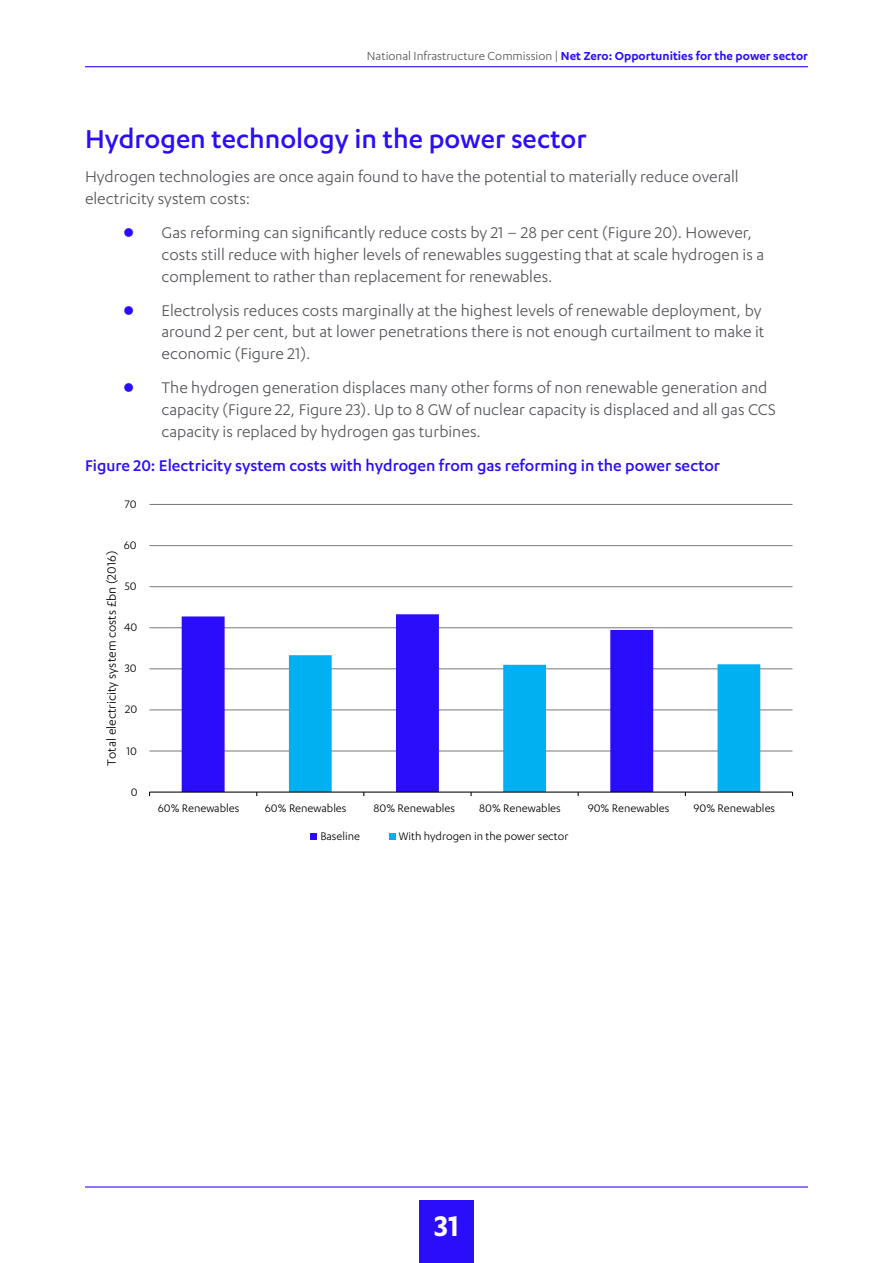
<style>
.page{position:relative;width:893px;height:1263px;background:#fff}
.page>*{position:absolute;margin:0;border:0;box-sizing:border-box;transform-origin:0 0}
.t1{font:600 33px "Karbon";color:#fff}
.t2{font:500 30px "Karbon";color:#290dfb}
.t3{font:18px/21.6px "Karbon";color:#54565a}
.t4{font:500 18px "Karbon";color:#290dfb}
.t5{font:13.95px "Karbon";color:#000}
.t6{font:600 13.5px "Karbon";color:#290dfb}
.t7{font:12.6px "Karbon";color:#000}
.s1{font-weight:400;color:#54565a}
</style>
<div class="page">
<div style="left:419px;top:1200px;width:54px;height:63px;background:#290dfb"></div>
<hr style="left:85px;top:66px;width:723px;height:1px;background:#290dfb">
<hr style="left:85px;top:1186px;width:723px;height:1px;background:#290dfb">
<hr style="left:150px;top:750px;width:642px;height:1px;background:#7f7f7f">
<hr style="left:150px;top:709px;width:642px;height:1px;background:#7f7f7f">
<hr style="left:150px;top:668px;width:642px;height:1px;background:#7f7f7f">
<hr style="left:150px;top:627px;width:642px;height:1px;background:#7f7f7f">
<hr style="left:150px;top:586px;width:642px;height:1px;background:#7f7f7f">
<hr style="left:150px;top:545px;width:642px;height:1px;background:#7f7f7f">
<hr style="left:150px;top:504px;width:642px;height:1px;background:#7f7f7f">
<svg style="left:182px;top:614px;width:471px;height:177px"></svg>
<svg style="left:289px;top:655px;width:471px;height:136px"></svg>
<hr style="left:150px;top:791px;width:642px;height:2px;background:#000">
<div style="left:310px;top:833px;width:7px;height:7px;background:#290dfb"></div>
<div style="left:389px;top:833px;width:7px;height:7px;background:#00b0f0"></div>
<p class="t6" style="left:367px;top:48px;width:442px"><span class="s1">National Infrastructure Commission |</span> Net Zero: Opportunities for the power sector</p>
<h2 class="t2" style="left:85px;top:122px;width:503px">Hydrogen technology in the power sector</h2>
<p class="t3" style="left:85px;top:166px;width:655px">Hydrogen technologies are once again found to have the potential to materially reduce overall electricity system costs:</p>
<p class="t3" style="left:162px;top:222px;width:604px">Gas reforming can significantly reduce costs by 21 – 28 per cent (Figure 20). However, costs still reduce with higher levels of renewables suggesting that at scale hydrogen is a complement to rather than replacement for renewables.</p>
<p class="t3" style="left:162px;top:299px;width:604px">Electrolysis reduces costs marginally at the highest levels of renewable deployment, by around 2 per cent, but at lower penetrations there is not enough curtailment to make it economic (Figure 21).</p>
<p class="t3" style="left:162px;top:377px;width:616px">The hydrogen generation displaces many other forms of non renewable generation and capacity (Figure 22, Figure 23). Up to 8 GW of nuclear capacity is displaced and all gas CCS capacity is replaced by hydrogen gas turbines.</p>
<p class="t4" style="left:85px;top:455px;width:637px">Figure 20: Electricity system costs with hydrogen from gas reforming in the power sector</p>
<p class="t7" style="left:125px;top:497px;width:13px">70</p>
<p class="t7" style="left:124px;top:538px;width:14px">60</p>
<p class="t5" style="left:104px;top:765px;width:216px;rotate:-90deg">Total electricity system costs £bn (2016)</p>
<p class="t7" style="left:125px;top:579px;width:13px">50</p>
<p class="t7" style="left:124px;top:620px;width:15px">40</p>
<p class="t7" style="left:125px;top:662px;width:13px">30</p>
<p class="t7" style="left:125px;top:703px;width:14px">20</p>
<p class="t7" style="left:126px;top:744px;width:12px">10</p>
<p class="t7" style="left:131px;top:785px;width:8px">0</p>
<p class="t7" style="left:158px;top:801px;width:83px">60% Renewables</p>
<p class="t7" style="left:265px;top:801px;width:83px">60% Renewables</p>
<p class="t7" style="left:373px;top:801px;width:83px">80% Renewables</p>
<p class="t7" style="left:479px;top:801px;width:83px">80% Renewables</p>
<p class="t7" style="left:588px;top:801px;width:83px">90% Renewables</p>
<p class="t7" style="left:694px;top:801px;width:83px">90% Renewables</p>
<p class="t7" style="left:320px;top:829px;width:41px">Baseline</p>
<p class="t7" style="left:399px;top:829px;width:171px">With hydrogen in the power sector</p>
<h1 class="t1" style="left:434px;top:1207px;width:26px">31</h1>
</div>
